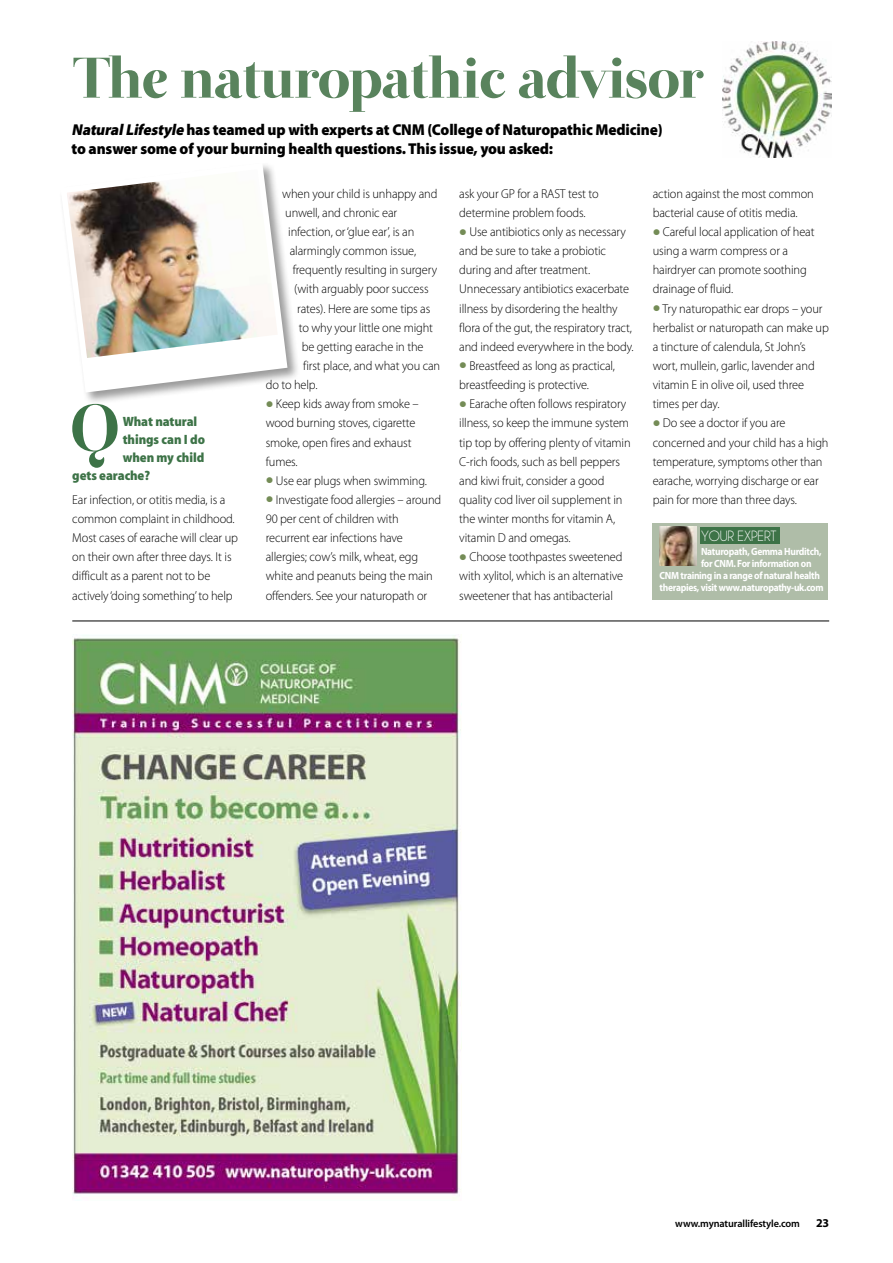
<style>
.page{position:relative;width:893px;height:1263px;background:#fff}
.page>*{position:absolute;margin:0;border:0;box-sizing:border-box;transform-origin:0 0}
.t1{font:64.95px "Otama ep";color:#3d7347;scale:.93 1}
.t2{font:57px "Otama ep";letter-spacing:-.03em;color:#59835d;scale:1.05 1}
.t3{font:900 15.75px/19.5px "Myriad Pro";letter-spacing:-.01em;color:#000;scale:.96 1}
.t4{font:15px "Champagne&Limousines";letter-spacing:-.01em;color:#fff;scale:.96 1}
.t5{font:900 13.5px "Myriad";letter-spacing:-.005em;color:#3d7347}
.t6{font:300 12.9px/19.2px "Myriad Pro";letter-spacing:-.01em;color:#000;scale:.96 1}
.t7{font:700 12px "Myriad Pro";color:#000}
.t8{font:700 10.5px "Myriad Pro";letter-spacing:-.03em;color:#fff;scale:.91 1}
.t9{font:600 10.5px "Myriad Pro";letter-spacing:-.01em;color:#000}
.s1{font-style:italic}
.s2{font-weight:700;font-size:22.5px;color:#748c56}
</style>
<div class="page">
<img style="left:722px;top:41px;width:109px;height:116px">
<hr style="left:72px;top:621px;width:757px;height:1px;background:#000">
<div style="left:59px;top:161px;width:241px;height:245px;background:#000;opacity:.4"></div>
<img style="left:59px;top:161px;width:232px;height:235px">
<div style="left:652px;top:523px;width:176px;height:77px;background:#afbda8"></div>
<img style="left:660px;top:527px;width:37px;height:39px">
<div style="left:700px;top:528px;width:80px;height:16px;background:#3d7347"></div>
<img style="left:72px;top:635px;width:389px;height:564px">
<h2 class="t2" style="left:72px;top:44px;width:604px">The naturopathic advisor</h2>
<p class="t3" style="left:71px;top:119px;width:617px"><span class="s1">NaturalLifestyle</span> has teamed up with experts at CNM (College of Naturopathic Medicine) to answer some of your burning health questions. This issue, you asked:</p>
<h1 class="t1" style="left:70px;top:389px;width:55px">Q</h1>
<p class="t5" style="left:123px;top:415px;width:76px">What natural</p>
<p class="t5" style="left:123px;top:433px;width:84px">things can I do</p>
<p class="t5" style="left:123px;top:451px;width:83px">when my child</p>
<p class="t5" style="left:72px;top:469px;width:79px">gets earache?</p>
<p class="t6" style="left:72px;top:490px;width:174px">Ear infection, or otitis media, is a common complaint in childhood.<br>Most cases of earache will clear up on their own after three days. It is difficult as a parent not to be actively ‘doing something’ to help</p>
<p class="t6" style="left:282px;top:184px;width:163px">when your child is unhappy and</p>
<p class="t6" style="left:285px;top:203px;width:118px">unwell, and chronic ear</p>
<p class="t6" style="left:288px;top:222px;width:133px">infection, or ‘glue ear’, is an</p>
<p class="t6" style="left:290px;top:241px;width:133px">alarmingly common issue,</p>
<p class="t6" style="left:293px;top:260px;width:152px">frequently resulting in surgery</p>
<p class="t6" style="left:294px;top:279px;width:141px">(with arguably poor success</p>
<p class="t6" style="left:297px;top:298px;width:140px">rates). Here are some tips as</p>
<p class="t6" style="left:299px;top:318px;width:141px">to why your little one might</p>
<p class="t6" style="left:302px;top:337px;width:128px">be getting earache in the</p>
<p class="t6" style="left:303px;top:356px;width:144px">first place, and what you can</p>
<p class="t6" style="left:266px;top:375px;width:56px">do to help.</p>
<p class="t6" style="left:266px;top:394px;width:161px"><span class="s2">•</span> Keep kids away from smoke – wood burning stoves, cigarette smoke, open fires and exhaust fumes.</p>
<p class="t6" style="left:266px;top:471px;width:170px"><span class="s2">•</span> Use ear plugs when swimming.</p>
<p class="t6" style="left:266px;top:490px;width:184px"><span class="s2">•</span> Investigate food allergies – around<br>90 per cent of children with recurrent ear infections have allergies; cow’s milk, wheat, egg white and peanuts being the main offenders. See your naturopath or</p>
<p class="t6" style="left:459px;top:184px;width:147px">ask your GP for a RAST test to determine problem foods.</p>
<p class="t6" style="left:459px;top:222px;width:183px"><span class="s2">•</span> Use antibiotics only as necessary and be sure to take a probiotic during and after treatment.<br>Unnecessary antibiotics exacerbate illness by disordering the healthy flora of the gut, the respiratory tract, and indeed everywhere in the body.</p>
<p class="t6" style="left:459px;top:356px;width:164px"><span class="s2">•</span> Breastfeed as long as practical, breastfeeding is protective.</p>
<p class="t6" style="left:459px;top:394px;width:180px"><span class="s2">•</span> Earache often follows respiratory illness, so keep the immune system tip top by offering plenty of vitamin<br>C-rich foods, such as bell peppers and kiwi fruit, consider a good quality cod liver oil supplement in the winter months for vitamin A, vitamin D and omegas.</p>
<p class="t6" style="left:459px;top:547px;width:172px;text-align:justify"><span class="s2">•</span> Choose toothpastes sweetened with xylitol, which is an alternative sweetener that has antibacterial</p>
<p class="t6" style="left:653px;top:184px;width:169px">action against the most common bacterial cause of otitis media.</p>
<p class="t6" style="left:653px;top:222px;width:170px"><span class="s2">•</span> Careful local application of heat using a warm compress or a hairdryer can promote soothing drainage of fluid.</p>
<p class="t6" style="left:653px;top:299px;width:185px"><span class="s2">•</span> Try naturopathic ear drops – your herbalist or naturopath can make up a tincture of calendula, St John’s wort, mullein, garlic, lavender and vitamin E in olive oil, used three times per day.</p>
<p class="t6" style="left:653px;top:413px;width:185px"><span class="s2">•</span> Do see a doctor if you are concerned and your child has a high temperature, symptoms other than earache, worrying discharge or ear pain for more than three days.</p>
<p class="t4" style="left:701px;top:529px;width:80px">YOUR EXPERT</p>
<p class="t8" style="left:701px;top:545px;width:134px">Naturopath, Gemma Hurditch,</p>
<p class="t8" style="left:701px;top:557px;width:123px">for CNM. For information on</p>
<p class="t8" style="left:660px;top:569px;width:178px">CNM training in a range of natural health</p>
<p class="t8" style="left:660px;top:581px;width:182px">therapies, visit www.naturopathy-uk.com</p>
<p class="t9" style="left:675px;top:1216px;width:126px">www.mynaturallifestyle.com</p>
<p class="t7" style="left:816px;top:1215px;width:15px">23</p>
</div>
